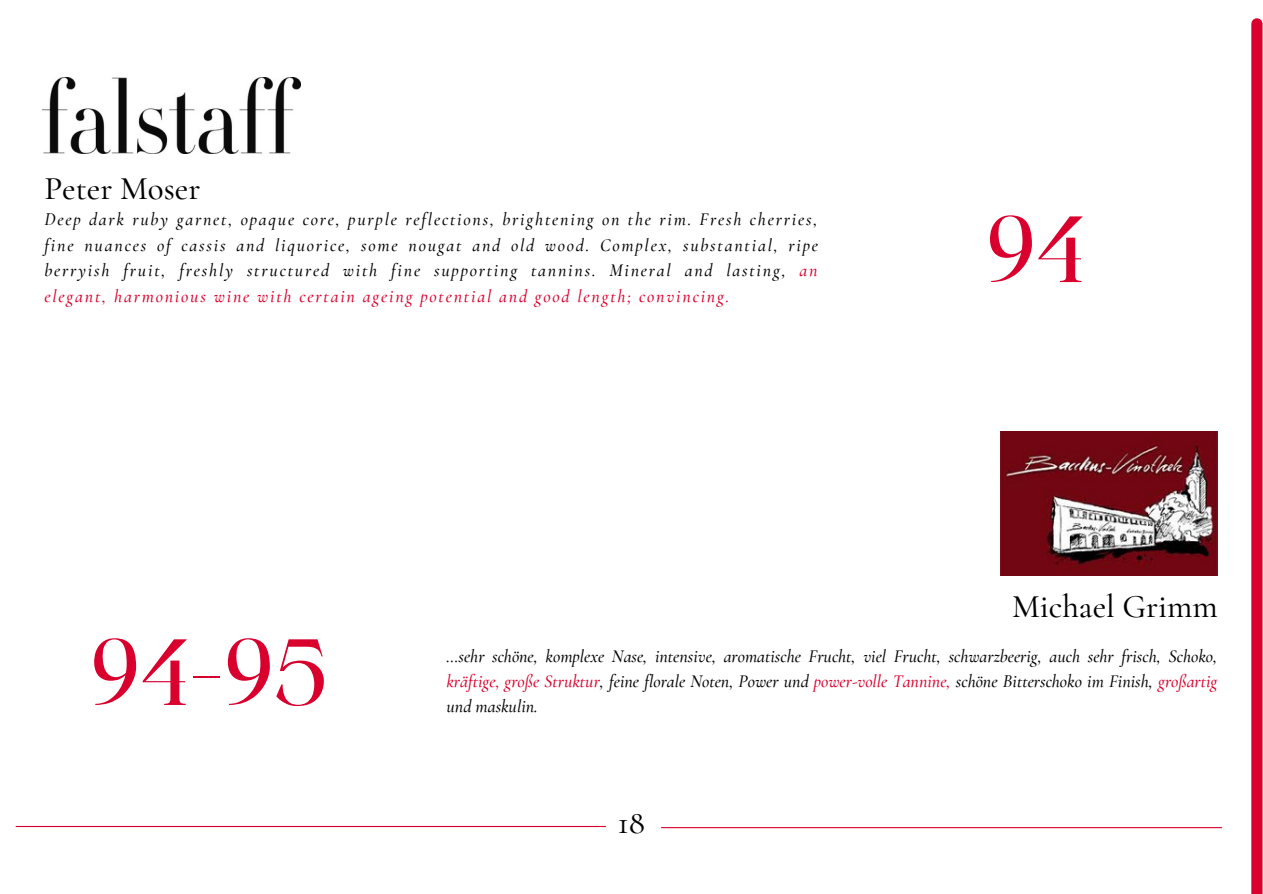
<style>
.page{position:relative;width:1263px;height:894px;background:#fff}
.page>*{position:absolute;margin:0;border:0;box-sizing:border-box;transform-origin:0 0}
.t1{font:90px "Maharlika";color:#d9002e}
.t2{font:500 33px "Cormorant Garamond";color:#000}
.t3{font:italic 500 18px/25.8px "Cormorant Garamond";color:#000;text-align:justify}
.s1{color:#d9002e}
</style>
<div class="page">
<hr style="left:16px;top:825px;width:589px;height:1px;background:#d9002e">
<hr style="left:661px;top:826px;width:561px;height:1px;background:#d9002e">
<div style="left:1251px;top:24px;width:11px;height:869px;background:#d9002e"></div>
<img style="left:42px;top:77px;width:259px;height:76px">
<img style="left:1000px;top:431px;width:217px;height:144px">
<p class="t2" style="left:44px;top:168px;width:158px">Peter Moser</p>
<p class="t3" style="left:44px;top:206px;width:775px">Deep dark ruby garnet, opaque core, purple reflections, brightening on the rim. Fresh cherries, fine nuances of cassis and liquorice, some nougat and old wood. Complex, substantial, ripe berryish fruit, freshly structured with fine supporting tannins. Mineral and lasting, <span class="s1">an elegant, harmonious wine with certain ageing potential and good length; convincing.</span></p>
<p class="t1" style="left:987px;top:213px;width:99px">94</p>
<p class="t1" style="left:91px;top:636px;width:238px">94-95</p>
<p class="t2" style="left:1012px;top:586px;width:207px">Michael Grimm</p>
<p class="t3" style="left:446px;top:644px;width:772px;line-height:24.8px">…sehr schöne, komplexe Nase, intensive, aromatische Frucht, viel Frucht, schwarzbeerig, auch sehr frisch, Schoko, <span class="s1">kräftige, große Struktur</span>, feine florale Noten, Power und <span class="s1">power-volle Tannine,</span> schöne Bitterschoko im Finish, <span class="s1">großartig</span></p>
<p class="t3" style="left:446px;top:692px;width:93px">und maskulin.</p>
<p class="t2" style="left:618px;top:802px;width:29px">18</p>
</div>
